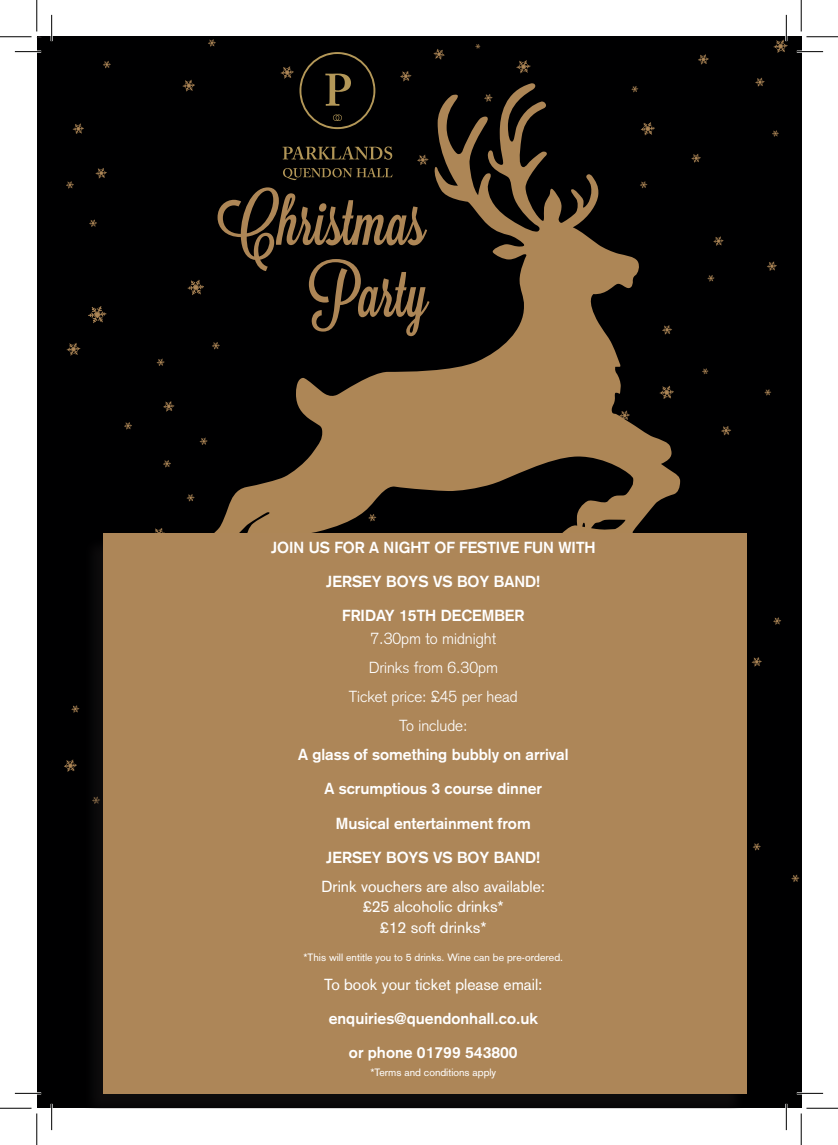
<style>
.page{position:relative;width:838px;height:1145px;background:#fff}
.page>*{position:absolute;margin:0;border:0;box-sizing:border-box;transform-origin:0 0}
.t1{font:21px "Minion Pro";color:#231f20}
.t2{font:700 15.75px "Akzidenz Grotesk";color:#fff}
.t3{font:15.75px "Akzidenz Grotesk";color:#fff}
.t4{font:300 15.75px "Akzidenz Grotesk";color:#fff}
.t5{font:10.5px "Akzidenz Grotesk";color:#fff}
</style>
<div class="page">
<div style="left:37px;top:37px;width:764px;height:1071px;background:#000001"></div>
<svg style="left:156px;top:83px;width:524px;height:450px"></svg>
<svg style="left:96px;top:168px;width:11px;height:10px"></svg>
<svg style="left:73px;top:123px;width:11px;height:11px"></svg>
<svg style="left:66px;top:181px;width:8px;height:8px"></svg>
<svg style="left:89px;top:220px;width:8px;height:7px"></svg>
<svg style="left:183px;top:80px;width:12px;height:11px"></svg>
<svg style="left:208px;top:39px;width:8px;height:8px"></svg>
<svg style="left:103px;top:61px;width:8px;height:7px"></svg>
<svg style="left:400px;top:71px;width:11px;height:10px"></svg>
<svg style="left:433px;top:49px;width:11px;height:11px"></svg>
<svg style="left:417px;top:155px;width:11px;height:10px"></svg>
<svg style="left:484px;top:94px;width:8px;height:8px"></svg>
<svg style="left:516px;top:60px;width:14px;height:13px"></svg>
<svg style="left:475px;top:44px;width:5px;height:5px"></svg>
<svg style="left:640px;top:122px;width:14px;height:13px"></svg>
<svg style="left:640px;top:181px;width:7px;height:7px"></svg>
<svg style="left:691px;top:154px;width:9px;height:9px"></svg>
<svg style="left:755px;top:78px;width:9px;height:9px"></svg>
<svg style="left:631px;top:86px;width:7px;height:6px"></svg>
<svg style="left:698px;top:54px;width:10px;height:11px"></svg>
<svg style="left:772px;top:130px;width:6px;height:7px"></svg>
<svg style="left:767px;top:261px;width:9px;height:10px"></svg>
<svg style="left:662px;top:325px;width:10px;height:10px"></svg>
<svg style="left:702px;top:368px;width:6px;height:6px"></svg>
<svg style="left:659px;top:386px;width:14px;height:13px"></svg>
<svg style="left:707px;top:275px;width:7px;height:7px"></svg>
<svg style="left:713px;top:236px;width:10px;height:10px"></svg>
<svg style="left:764px;top:389px;width:7px;height:7px"></svg>
<svg style="left:721px;top:426px;width:10px;height:9px"></svg>
<svg style="left:751px;top:657px;width:10px;height:10px"></svg>
<svg style="left:773px;top:617px;width:8px;height:8px"></svg>
<svg style="left:163px;top:401px;width:11px;height:11px"></svg>
<svg style="left:157px;top:359px;width:8px;height:7px"></svg>
<svg style="left:67px;top:343px;width:13px;height:13px"></svg>
<svg style="left:212px;top:342px;width:8px;height:7px"></svg>
<svg style="left:791px;top:875px;width:8px;height:7px"></svg>
<svg style="left:753px;top:843px;width:7px;height:8px"></svg>
<svg style="left:124px;top:422px;width:8px;height:8px"></svg>
<svg style="left:64px;top:760px;width:13px;height:12px"></svg>
<svg style="left:71px;top:705px;width:8px;height:8px"></svg>
<svg style="left:187px;top:494px;width:8px;height:8px"></svg>
<svg style="left:155px;top:528px;width:11px;height:5px"></svg>
<svg style="left:200px;top:438px;width:8px;height:7px"></svg>
<svg style="left:188px;top:280px;width:16px;height:15px"></svg>
<svg style="left:163px;top:460px;width:8px;height:8px"></svg>
<svg style="left:88px;top:306px;width:18px;height:17px"></svg>
<div style="left:488px;top:342px;width:87px;height:100px;background:#ad8656"></div>
<svg style="left:368px;top:514px;width:8px;height:7px"></svg>
<svg style="left:381px;top:457px;width:8px;height:8px"></svg>
<svg style="left:340px;top:414px;width:16px;height:15px"></svg>
<svg style="left:344px;top:480px;width:8px;height:7px"></svg>
<svg style="left:619px;top:411px;width:11px;height:9px"></svg>
<svg style="left:438px;top:419px;width:13px;height:12px"></svg>
<svg style="left:466px;top:458px;width:6px;height:6px"></svg>
<svg style="left:282px;top:146px;width:110px;height:14px"></svg>
<svg style="left:283px;top:168px;width:109px;height:12px"></svg>
<svg style="left:281px;top:52px;width:94px;height:77px"></svg>
<div style="left:82px;top:536px;width:664px;height:572px;background:#0a0809"></div>
<div style="left:103px;top:533px;width:643px;height:560px;background:#ad8658"></div>
<hr style="left:15px;top:51px;width:26px;height:2px;background:#fff">
<hr style="left:796px;top:51px;width:27px;height:2px;background:#fff">
<hr style="left:15px;top:1092px;width:26px;height:2px;background:#fff">
<hr style="left:796px;top:1092px;width:27px;height:2px;background:#fff">
<hr style="left:51px;top:15px;width:2px;height:26px;background:#fff">
<hr style="left:51px;top:1104px;width:2px;height:26px;background:#fff">
<hr style="left:785px;top:1104px;width:2px;height:26px;background:#fff">
<svg style="left:15px;top:51px;width:26px;height:1px"></svg>
<svg style="left:796px;top:51px;width:27px;height:1px"></svg>
<svg style="left:15px;top:1093px;width:26px;height:1px"></svg>
<svg style="left:796px;top:1093px;width:27px;height:1px"></svg>
<svg style="left:51px;top:15px;width:1px;height:26px"></svg>
<svg style="left:51px;top:1104px;width:1px;height:26px"></svg>
<svg style="left:773px;top:15px;width:14px;height:38px"></svg>
<svg style="left:786px;top:1104px;width:1px;height:26px"></svg>
<hr style="left:0;top:36px;width:32px;height:1px;background:#000">
<hr style="left:806px;top:36px;width:31px;height:1px;background:#000">
<hr style="left:0;top:1108px;width:32px;height:1px;background:#000">
<hr style="left:806px;top:1108px;width:31px;height:1px;background:#000">
<hr style="left:36px;top:0;width:1px;height:31px;background:#000">
<hr style="left:36px;top:1113px;width:1px;height:32px;background:#000">
<hr style="left:800px;top:0;width:1px;height:31px;background:#000">
<hr style="left:800px;top:1113px;width:1px;height:32px;background:#000">
<p class="t1" style="left:37px;top:17px;width:7px">l</p>
<p class="t2" style="left:271px;top:538px;width:326px">JOIN US FOR A NIGHT OF FESTIVE FUN WITH</p>
<p class="t2" style="left:326px;top:572px;width:215px">JERSEY BOYS VS BOY BAND!</p>
<p class="t2" style="left:342px;top:606px;width:184px">FRIDAY 15TH DECEMBER</p>
<p class="t4" style="left:370px;top:630px;width:127px">7.30pm to midnight</p>
<p class="t4" style="left:368px;top:659px;width:131px">Drinks from 6.30pm</p>
<p class="t4" style="left:349px;top:687px;width:170px">Ticket price: £45 per head</p>
<p class="t4" style="left:399px;top:716px;width:70px">To include:</p>
<p class="t2" style="left:298px;top:745px;width:272px">A glass of something bubbly on arrival</p>
<p class="t2" style="left:324px;top:779px;width:219px">A scrumptious 3 course dinner</p>
<p class="t2" style="left:336px;top:814px;width:196px">Musical entertainment from</p>
<p class="t2" style="left:326px;top:848px;width:215px">JERSEY BOYS VS BOY BAND!</p>
<p class="t3" style="left:321px;top:877px;width:225px">Drink vouchers are also available:</p>
<p class="t3" style="left:363px;top:897px;width:142px">£25 alcoholic drinks*</p>
<p class="t3" style="left:380px;top:918px;width:108px">£12 soft drinks*</p>
<p class="t5" style="left:303px;top:952px;width:261px">*This will entitle you to 5 drinks. Wine can be pre-ordered.</p>
<p class="t3" style="left:324px;top:975px;width:220px">To book your ticket please email:</p>
<p class="t2" style="left:329px;top:1009px;width:211px">enquiries@quendonhall.co.uk</p>
<p class="t2" style="left:349px;top:1043px;width:170px">or phone 01799 543800</p>
<p class="t5" style="left:370px;top:1066px;width:127px">*Terms and conditions apply</p>
</div>
